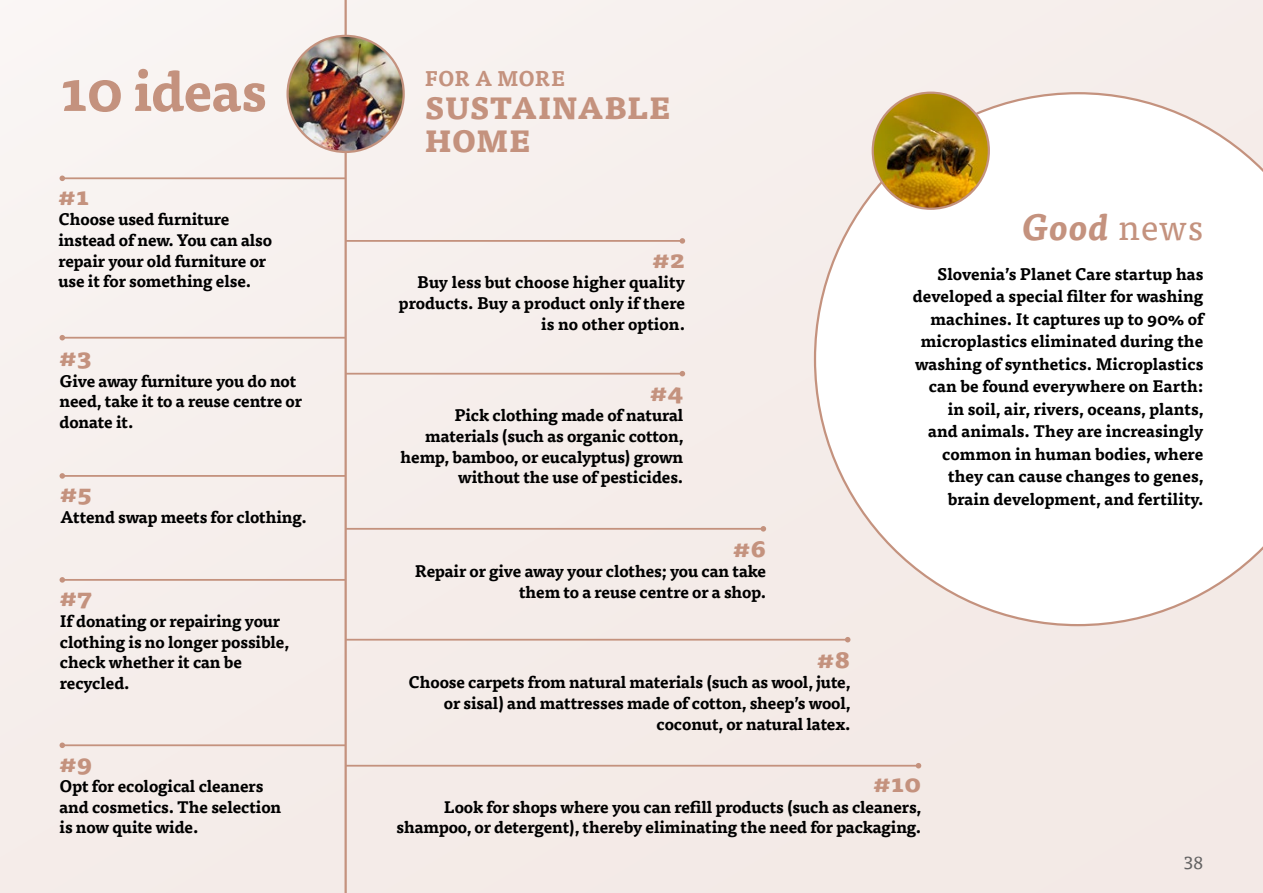
<style>
.page{position:relative;width:1263px;height:893px;background:#f5edeb}
.page>*{position:absolute;margin:0;border:0;box-sizing:border-box;transform-origin:0 0}
.t1{font:700 55.05px "Tisa Pro";letter-spacing:-.015em;color:#c4927e}
.t2{font:italic 700 36px "Tisa Pro";color:#c4927e}
.t3{font:800 30px/33px "Tisa Pro";letter-spacing:.005em;color:#c4927e}
.t4{font:800 24px "Tisa Pro";color:#c4927e}
.t5{font:700 21px "Tisa Pro";letter-spacing:-.005em;color:#c4927e}
.t6{font:18px "Tisa Pro";color:#646363}
.t7{font:700 16.5px/20.7px "Tisa Pro";letter-spacing:-.01em;color:#000;text-align:right}
.s1{font-weight:400;font-style:normal}
</style>
<div class="page">
<hr style="left:344px;top:0;width:3px;height:893px;background:#c4927e">
<hr style="left:62px;top:177px;width:284px;height:2px;background:#c4927e">
<svg style="left:60px;top:176px;width:5px;height:5px"></svg>
<hr style="left:62px;top:337px;width:284px;height:2px;background:#c4927e">
<svg style="left:60px;top:335px;width:5px;height:5px"></svg>
<hr style="left:62px;top:475px;width:284px;height:2px;background:#c4927e">
<svg style="left:60px;top:473px;width:5px;height:6px"></svg>
<hr style="left:62px;top:579px;width:284px;height:2px;background:#c4927e">
<svg style="left:60px;top:577px;width:5px;height:6px"></svg>
<hr style="left:62px;top:744px;width:284px;height:2px;background:#c4927e">
<svg style="left:60px;top:742px;width:5px;height:6px"></svg>
<hr style="left:346px;top:240px;width:336px;height:2px;background:#c4927e">
<svg style="left:680px;top:238px;width:5px;height:6px"></svg>
<hr style="left:346px;top:373px;width:336px;height:2px;background:#c4927e">
<svg style="left:680px;top:371px;width:5px;height:5px"></svg>
<hr style="left:346px;top:765px;width:572px;height:2px;background:#c4927e">
<svg style="left:916px;top:763px;width:5px;height:5px"></svg>
<hr style="left:346px;top:639px;width:502px;height:2px;background:#c4927e">
<svg style="left:845px;top:637px;width:5px;height:5px"></svg>
<hr style="left:346px;top:528px;width:417px;height:2px;background:#c4927e">
<svg style="left:761px;top:526px;width:5px;height:6px"></svg>
<img style="left:288px;top:36px;width:116px;height:116px;border-radius:58px">
<div style="left:286px;top:35px;width:119px;height:118px;border:2px solid #c4927e;border-radius:50%"></div>
<svg style="left:814px;top:92px;width:449px;height:534px;background:#fcfafa"></svg>
<img style="left:873px;top:93px;width:116px;height:116px;border-radius:58px">
<div style="left:872px;top:92px;width:118px;height:118px;border:2px solid #c4927e;border-radius:50%"></div>
<h1 class="t1" style="left:60px;top:47px;width:209px">10 ideas</h1>
<p class="t5" style="left:425px;top:62px;width:142px">FOR A MORE</p>
<h3 class="t3" style="left:425px;top:90px;width:247px">SUSTAINABLE<br>HOME</h3>
<h3 class="t4" style="left:58px;top:176px;width:32px">#1</h3>
<p class="t7" style="left:58px;top:208px;width:215px;text-align:left">Choose used furniture instead of new. You can also repair your old furniture or use it for something else.</p>
<h3 class="t4" style="left:60px;top:338px;width:34px">#3</h3>
<p class="t7" style="left:60px;top:370px;width:244px;text-align:left">Give away furniture you do not need, take it to a reuse centre or donate it.</p>
<h3 class="t4" style="left:60px;top:474px;width:33px">#5</h3>
<p class="t7" style="left:60px;top:506px;width:248px">Attend swap meets for clothing.</p>
<h3 class="t4" style="left:60px;top:578px;width:34px">#7</h3>
<p class="t7" style="left:60px;top:610px;width:231px;text-align:left">If donating or repairing your clothing is no longer possible, check whether it can be recycled.</p>
<h3 class="t4" style="left:653px;top:239px;width:34px">#2</h3>
<p class="t7" style="left:399px;top:271px;width:288px">Buy less but choose higher quality products. Buy a product only if there is no other option.</p>
<h3 class="t4" style="left:650px;top:372px;width:35px">#4</h3>
<p class="t7" style="left:400px;top:404px;width:284px">Pick clothing made of natural materials (such as organic cotton, hemp, bamboo, or eucalyptus) grown without the use of pesticides.</p>
<h3 class="t4" style="left:733px;top:528px;width:35px">#6</h3>
<p class="t7" style="left:415px;top:560px;width:353px">Repair or give away your clothes; you can take them to a reuse centre or a shop.</p>
<h3 class="t4" style="left:817px;top:639px;width:35px">#8</h3>
<p class="t7" style="left:408px;top:671px;width:444px">Choose carpets from natural materials (such as wool, jute, or sisal) and mattresses made of cotton, sheep’s wool, coconut, or natural latex.</p>
<h2 class="t2" style="left:1022px;top:198px;width:183px">Good <span class="s1">news</span></h2>
<p class="t7" style="left:913px;top:261px;width:292px;line-height:22.5px">Slovenia’s Planet Care startup has developed a special filter for washing machines. It captures up to 90% of microplastics eliminated during the washing of synthetics. Microplastics can be found everywhere on Earth: in soil, air, rivers, oceans, plants,<br>and animals. They are increasingly common in human bodies, where they can cause changes to genes, brain development, and fertility.</p>
<h3 class="t4" style="left:60px;top:743px;width:35px">#9</h3>
<p class="t7" style="left:60px;top:775px;width:223px;text-align:left">Opt for ecological cleaners and cosmetics. The selection is now quite wide.</p>
<h3 class="t4" style="left:873px;top:764px;width:49px">#10</h3>
<p class="t7" style="left:396px;top:796px;width:526px">Look for shops where you can refill products (such as cleaners, shampoo, or detergent), thereby eliminating the need for packaging.</p>
<p class="t6" style="left:1184px;top:850px;width:21px">38</p>
</div>
